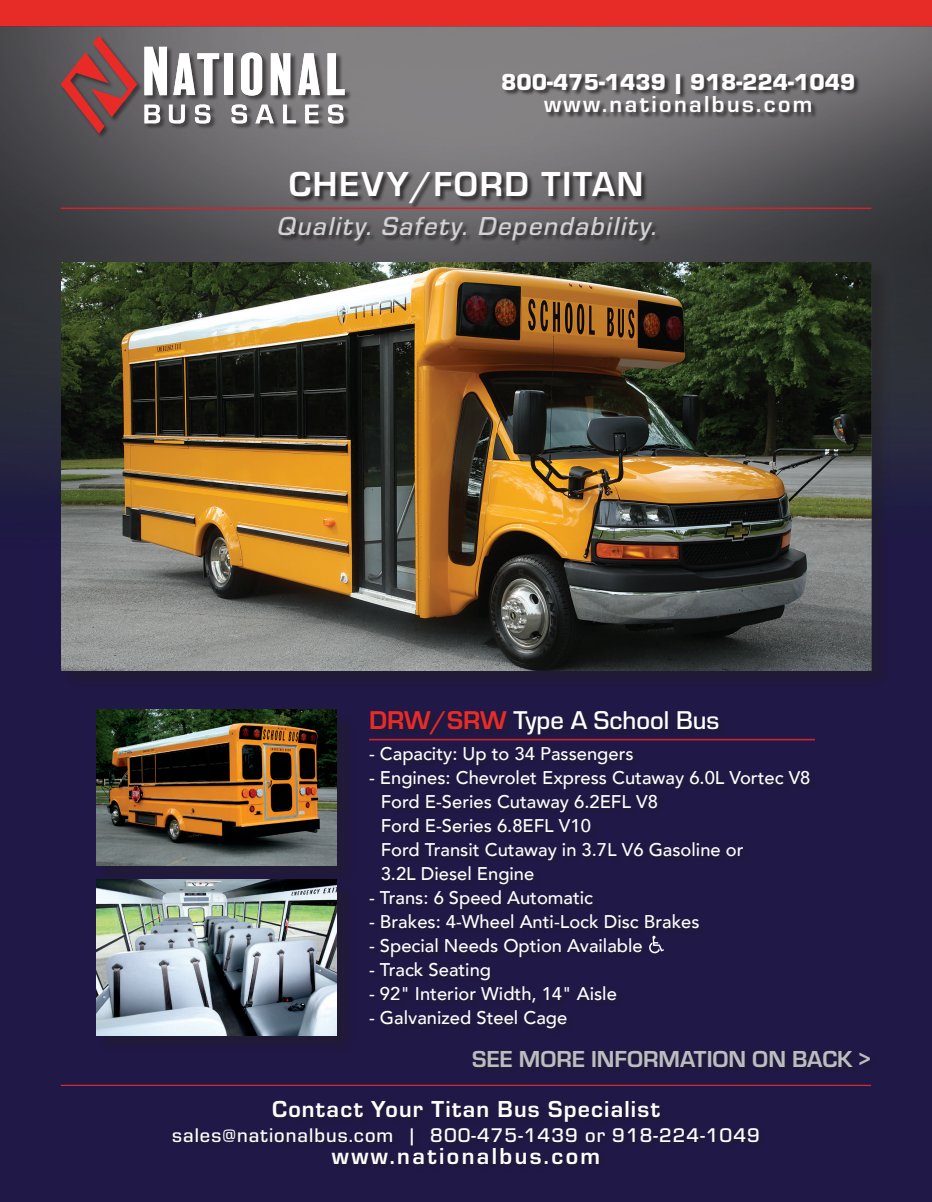
<style>
.page{position:relative;width:932px;height:1202px;background:#fff}
.page>*{position:absolute;margin:0;border:0;box-sizing:border-box;transform-origin:0 0}
.t1{font:700 36px "Eurostile";letter-spacing:.05em;color:#fff}
.t2{font:27px "Eurostile Med Ita";letter-spacing:.06em;color:#d1d2d4}
.t3{font:500 26.7px "Eurostile";color:#fff}
.t4{font:700 24px "Eurostile";letter-spacing:.1em;color:#fff}
.t5{font:700 24px "Eurostile";letter-spacing:.05em;color:#fff}
.t6{font:900 24px "Eurostile";color:#fff}
.t7{font:700 24px "Eurostile";color:#bcbdc0}
.t8{font:500 20.55px "Eurostile";letter-spacing:.05em;color:#fff}
.t9{font:500 18.3px/24px "Avenir";color:#fff}
.s1{font-weight:700;color:#e92b28}
</style>
<div class="page">
<img style="left:0;top:0;width:932px;height:1202px">
<svg style="left:0;top:27px;width:932px;height:417px;background:#5c5b5f"></svg>
<div style="left:61px;top:36px;width:290px;height:103px;background:#231f20;opacity:.4"></div>
<svg style="left:144px;top:105px;width:16px;height:18px"></svg>
<svg style="left:169px;top:105px;width:16px;height:18px"></svg>
<svg style="left:195px;top:104px;width:15px;height:19px"></svg>
<svg style="left:231px;top:104px;width:16px;height:19px"></svg>
<svg style="left:255px;top:105px;width:19px;height:18px"></svg>
<svg style="left:283px;top:105px;width:13px;height:18px"></svg>
<svg style="left:305px;top:105px;width:13px;height:18px"></svg>
<svg style="left:328px;top:104px;width:15px;height:19px"></svg>
<svg style="left:144px;top:47px;width:23px;height:48px"></svg>
<svg style="left:173px;top:53px;width:46px;height:42px"></svg>
<div style="left:224px;top:53px;width:9px;height:42px;background:#fff"></div>
<svg style="left:241px;top:53px;width:21px;height:43px"></svg>
<svg style="left:271px;top:53px;width:19px;height:42px"></svg>
<svg style="left:298px;top:53px;width:22px;height:42px"></svg>
<svg style="left:327px;top:53px;width:18px;height:42px"></svg>
<svg style="left:61px;top:36px;width:76px;height:97px;background:#834a4c"></svg>
<div style="left:502px;top:74px;width:358px;height:45px;background:#231f20;opacity:.8"></div>
<div style="left:98px;top:882px;width:257px;height:172px;background:#20193d"></div>
<img style="left:96px;top:880px;width:240px;height:155px">
<div style="left:370px;top:711px;width:446px;height:324px;background:#201846"></div>
<div style="left:278px;top:217px;width:383px;height:30px;background:#231f20;opacity:.8"></div>
<div style="left:472px;top:1050px;width:404px;height:23px;background:#201840"></div>
<div style="left:290px;top:172px;width:357px;height:38px;background:#231f20;opacity:.8"></div>
<div style="left:173px;top:1100px;width:592px;height:70px;background:#201845"></div>
<div style="left:98px;top:712px;width:257px;height:172px;background:#231f20;opacity:.4"></div>
<img style="left:96px;top:710px;width:240px;height:155px">
<hr style="left:61px;top:1084px;width:810px;height:1px;background:#e92b28">
<svg style="left:649px;top:935px;width:15px;height:19px"></svg>
<hr style="left:369px;top:738px;width:446px;height:2px;background:#d1232a">
<hr style="left:61px;top:208px;width:810px;height:1px;background:#d1232a">
<div style="left:63px;top:264px;width:827px;height:425px;background:#231f20;opacity:.4"></div>
<img style="left:61px;top:262px;width:810px;height:408px">
<h3 class="t6" style="left:501px;top:65px;width:356px">800-475-1439 | 918-224-1049</h3>
<h3 class="t4" style="left:544px;top:87px;width:270px">www.nationalbus.com</h3>
<h1 class="t1" style="left:289px;top:158px;width:356px">CHEVY/FORD TITAN</h1>
<h2 class="t2" style="left:278px;top:208px;width:381px">Quality. Safety. Dependability.</h2>
<h3 class="t3" style="left:369px;top:702px;width:352px"><span class="s1">DRW/SRW</span> Type A School Bus</h3>
<p class="t9" style="left:369px;top:740px;width:266px">- Capacity: Up to 34 Passengers</p>
<p class="t9" style="left:381px;top:764px;width:431px;text-indent:-12px">- Engines: Chevrolet Express Cutaway 6.0L Vortec V8<br>Ford E-Series Cutaway 6.2EFL V8<br>Ford E-Series 6.8EFL V10<br>Ford Transit Cutaway in 3.7L V6 Gasoline or<br>3.2L Diesel Engine</p>
<p class="t9" style="left:369px;top:884px;width:226px">- Trans: 6 Speed Automatic</p>
<p class="t9" style="left:369px;top:908px;width:332px">- Brakes: 4-Wheel Anti-Lock Disc Brakes</p>
<p class="t9" style="left:369px;top:932px;width:275px">- Special Needs Option Available</p>
<p class="t9" style="left:369px;top:956px;width:124px">- Track Seating</p>
<p class="t9" style="left:369px;top:980px;width:249px">- 92" Interior Width, 14" Aisle</p>
<p class="t9" style="left:369px;top:1004px;width:200px">- Galvanized Steel Cage</p>
<h3 class="t7" style="left:472px;top:1042px;width:400px">SEE MORE INFORMATION ON BACK &gt;</h3>
<h3 class="t5" style="left:272px;top:1091px;width:389px">Contact Your Titan Bus Specialist</h3>
<p class="t8" style="left:172px;top:1120px;width:589px">sales@nationalbus.com | 800-475-1439 or 918-224-1049</p>
<h3 class="t4" style="left:332px;top:1139px;width:270px">www.nationalbus.com</h3>
</div>
